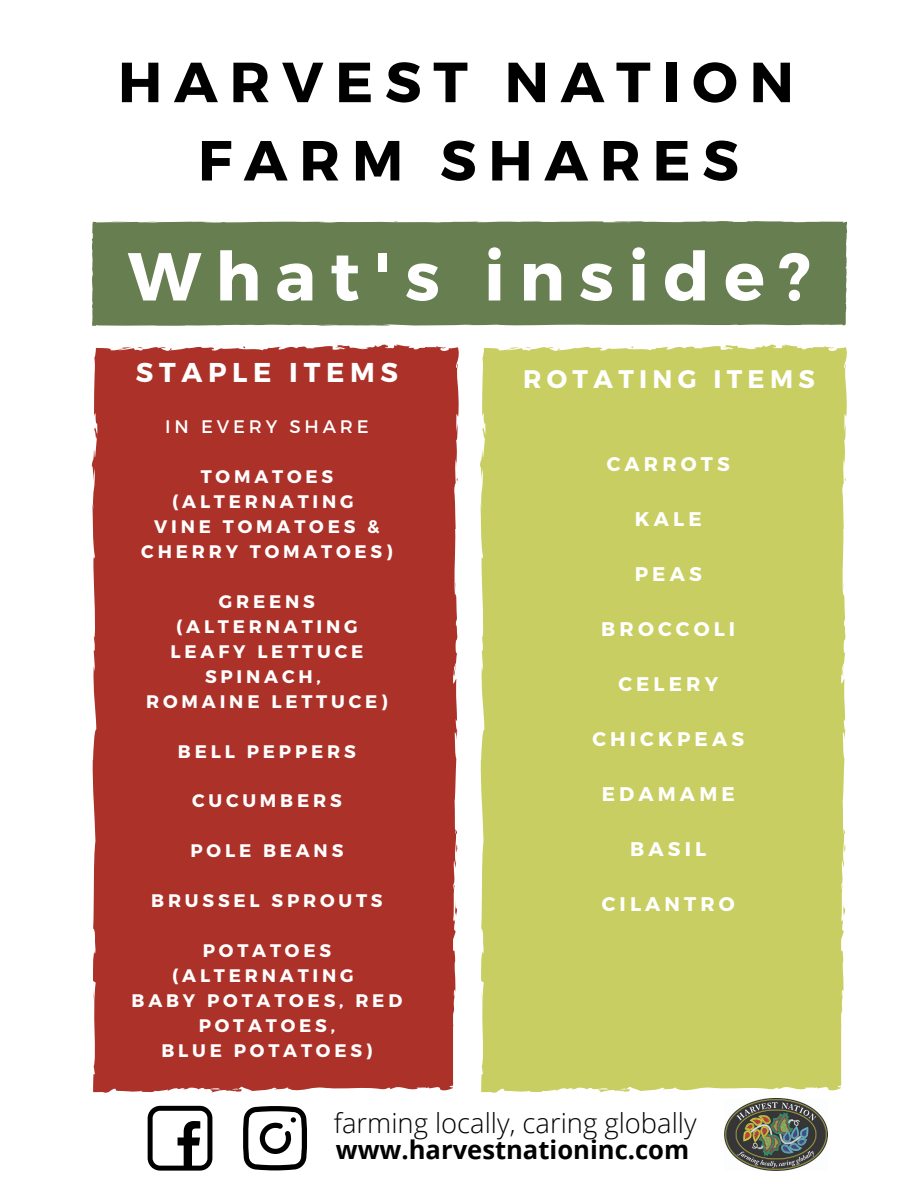
<style>
.page{position:relative;width:918px;height:1188px;background:#fff}
.page>*{position:absolute;margin:0;border:0;box-sizing:border-box;transform-origin:0 0}
.t1{font:700 67.8px "Montserrat";letter-spacing:.21em;color:#fff}
.t2{font:700 56.4px "Montserrat";letter-spacing:.21em;color:#000}
.t3{font:300 27.45px "Open Sans";color:#000}
.t4{font:700 27.15px "Montserrat";letter-spacing:.21em;color:#fff}
.t5{font:700 25.65px "Open Sans";color:#000}
.t6{font:700 25.35px "Montserrat";letter-spacing:.21em;color:#fff}
.t7{font:700 19.8px "Montserrat";letter-spacing:.21em;color:#fff}
.t8{font:700 18.15px/24.9px "Montserrat";letter-spacing:.21em;color:#fff;text-align:center}
.t9{font:18.15px "Montserrat";letter-spacing:.21em;color:#fff}
</style>
<div class="page">
<div style="left:92px;top:221px;width:755px;height:105px;background:#667e50"></div>
<div style="left:92px;top:344px;width:367px;height:749px;background:#ab3129"></div>
<div style="left:480px;top:344px;width:367px;height:749px;background:#c8ce61"></div>
<img style="left:724px;top:1098px;width:104px;height:72px">
<svg style="left:148px;top:1106px;width:64px;height:65px"></svg>
<svg style="left:243px;top:1106px;width:64px;height:64px"></svg>
<p class="t2" style="left:118px;top:45px;width:677px">HARVEST NATION</p>
<p class="t2" style="left:198px;top:124px;width:542px">FARM SHARES</p>
<p class="t1" style="left:128px;top:232px;width:685px">What's inside?</p>
<p class="t4" style="left:136px;top:355px;width:264px">STAPLE ITEMS</p>
<p class="t9" style="left:165px;top:415px;width:205px">IN EVERY SHARE</p>
<p class="t8" style="left:201px;top:463px;width:134px">TOMATOES</p>
<p class="t8" style="left:172px;top:488px;width:183px">(ALTERNATING</p>
<p class="t8" style="left:154px;top:513px;width:227px">VINE TOMATOES &amp;</p>
<p class="t8" style="left:141px;top:538px;width:253px">CHERRY TOMATOES)</p>
<p class="t8" style="left:219px;top:588px;width:98px">GREENS</p>
<p class="t8" style="left:176px;top:613px;width:183px">(ALTERNATING</p>
<p class="t8" style="left:171px;top:638px;width:194px">LEAFY LETTUCE</p>
<p class="t8" style="left:205px;top:663px;width:117px">SPINACH,</p>
<p class="t8" style="left:146px;top:688px;width:243px">ROMAINE LETTUCE)</p>
<p class="t8" style="left:178px;top:738px;width:179px">BELL PEPPERS</p>
<p class="t8" style="left:192px;top:788px;width:151px">CUCUMBERS</p>
<p class="t8" style="left:190px;top:838px;width:154px">POLE BEANS</p>
<p class="t8" style="left:151px;top:887px;width:233px">BRUSSEL SPROUTS</p>
<p class="t8" style="left:203px;top:937px;width:130px">POTATOES</p>
<p class="t8" style="left:172px;top:962px;width:183px">(ALTERNATING</p>
<p class="t8" style="left:132px;top:987px;width:272px">BABY POTATOES, RED<br>POTATOES,</p>
<p class="t8" style="left:161px;top:1037px;width:212px">BLUE POTATOES)</p>
<p class="t6" style="left:523px;top:362px;width:293px">ROTATING ITEMS</p>
<p class="t7" style="left:607px;top:451px;width:125px">CARROTS</p>
<p class="t7" style="left:635px;top:506px;width:68px">KALE</p>
<p class="t7" style="left:635px;top:561px;width:69px">PEAS</p>
<p class="t7" style="left:601px;top:616px;width:135px">BROCCOLI</p>
<p class="t7" style="left:618px;top:671px;width:101px">CELERY</p>
<p class="t7" style="left:592px;top:726px;width:153px">CHICKPEAS</p>
<p class="t7" style="left:602px;top:781px;width:134px">EDAMAME</p>
<p class="t7" style="left:630px;top:836px;width:77px">BASIL</p>
<p class="t7" style="left:602px;top:891px;width:135px">CILANTRO</p>
<p class="t3" style="left:334px;top:1103px;width:364px">farming locally, caring globally</p>
<p class="t5" style="left:336px;top:1132px;width:355px">www.harvestnationinc.com</p>
</div>
